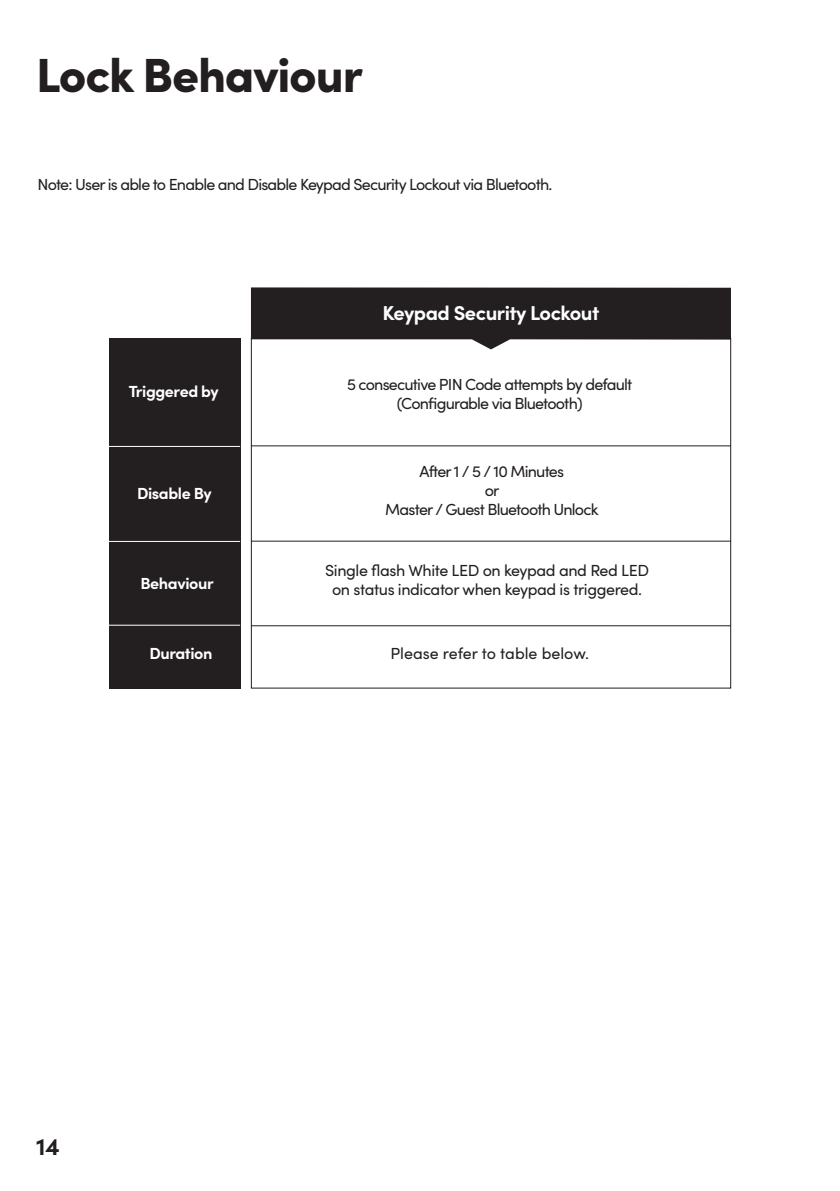
<style>
.page{position:relative;width:840px;height:1191px;background:#fff}
.page>*{position:absolute;margin:0;border:0;box-sizing:border-box;transform-origin:0 0}
.t1{font:900 48px "Sofia Pro";letter-spacing:-.025em;color:#231f20}
.t2{font:700 24px "Sofia Pro";color:#231f20}
.t3{font:700 20.2px "Sofia Pro";letter-spacing:-.025em;color:#fff}
.t4{font:16px "Sofia Pro";letter-spacing:-.05em;color:#231f20}
.t5{font:16px/19.4px "Sofia Pro";letter-spacing:-.025em;color:#231f20;text-align:center}
.t6{font:700 16px "Sofia Pro";letter-spacing:-.025em;color:#fff}
.t7{font:16px "Sofia Pro";color:#231f20}
</style>
<div class="page">
<div style="left:109px;top:338px;width:131px;height:350px;background:#231f20"></div>
<svg style="left:251px;top:287px;width:479px;height:62px;background:#454243"></svg>
<hr style="left:251px;top:445px;width:479px;height:1px;background:#231f20">
<hr style="left:251px;top:541px;width:479px;height:1px;background:#231f20">
<hr style="left:251px;top:625px;width:479px;height:1px;background:#231f20">
<hr style="left:109px;top:446px;width:131px;height:1px;background:#fff">
<hr style="left:109px;top:541px;width:131px;height:1px;background:#fff">
<hr style="left:109px;top:625px;width:131px;height:1px;background:#fff">
<p class="t1" style="left:36px;top:38px;width:328px">Lock Behaviour</p>
<p class="t4" style="left:38px;top:173px;width:516px">Note: User is able to Enable and Disable Keypad Security Lockout via Bluetooth.</p>
<p class="t6" style="left:129px;top:379px;width:91px">Triggered by</p>
<p class="t6" style="left:137px;top:481px;width:76px">Disable By</p>
<p class="t6" style="left:140px;top:571px;width:75px">Behaviour</p>
<p class="t6" style="left:149px;top:641px;width:64px">Duration</p>
<p class="t3" style="left:382px;top:298px;width:218px">Keypad Security Lockout</p>
<p class="t4" style="left:347px;top:372px;width:286px">5 consecutive PIN Code attempts by default</p>
<p class="t4" style="left:396px;top:392px;width:187px">(Configurable via Bluetooth)</p>
<p class="t4" style="left:419px;top:459px;width:146px">After 1 / 5 / 10 Minutes</p>
<p class="t4" style="left:484px;top:478px;width:16px">or</p>
<p class="t4" style="left:385px;top:498px;width:215px">Master / Guest Bluetooth Unlock</p>
<p class="t5" style="left:325px;top:559px;width:325px">Single flash White LED on keypad and Red LED on status indicator when keypad is triggered.</p>
<p class="t7" style="left:390px;top:642px;width:200px">Please refer to table below.</p>
<h2 class="t2" style="left:36px;top:1128px;width:25px">14</h2>
</div>
